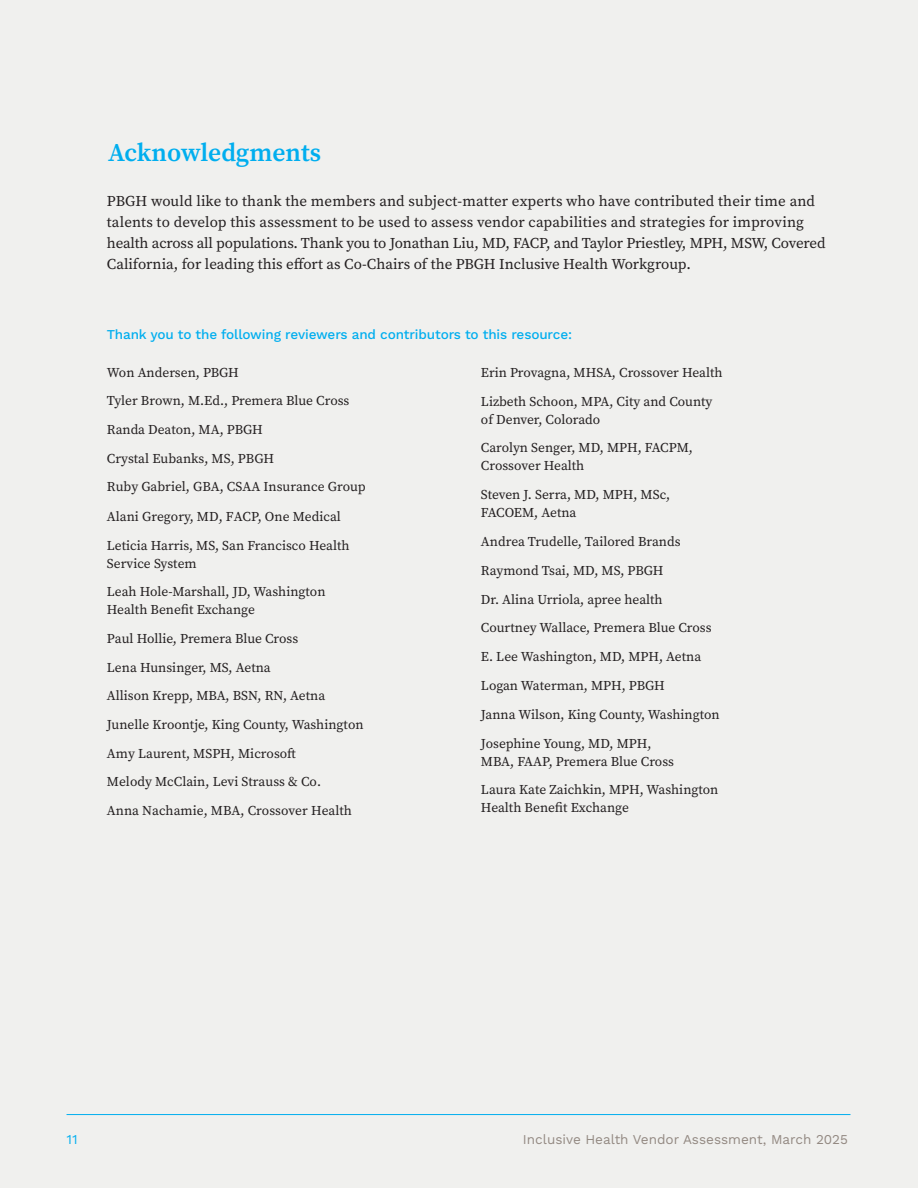
<style>
.page{position:relative;width:918px;height:1188px;background:#f0f0ee}
.page>*{position:absolute;margin:0;border:0;box-sizing:border-box;transform-origin:0 0}
.Heading_1{font:600 25.5px "Source Serif Pro";color:#00aeef}
.Body{font:15px/21px "Source Serif Pro";color:#231f20}
.Body-2{font:13.5px/18px "Source Serif Pro";color:#231f20}
.Heading_2{font:500 13.5px "Work Sans";letter-spacing:-.01em;color:#00aeef}
.t1{font:13.5px "Work Sans";color:#938982}
.t2{font:13.5px "Work Sans";color:#00aeef}
</style>
<div class="page">
<hr style="left:67px;top:1114px;width:784px;height:1px;background:#00aeef">
<p class="Heading_1" style="left:108px;top:136px;width:215px">Acknowledgments</p>
<p class="Body" style="left:107px;top:190px;width:720px">PBGH would like to thank the members and subject-matter experts who have contributed their time and talents to develop this assessment to be used to assess vendor capabilities and strategies for improving health across all populations. Thank you to Jonathan Liu, MD, FACP, and Taylor Priestley, MPH, MSW, Covered California, for leading this effort as Co-Chairs of the PBGH Inclusive Health Workgroup.</p>
<p class="Heading_2" style="left:107px;top:327px;width:467px">Thank you to the following reviewers and contributors to this resource:</p>
<p class="Body-2" style="left:107px;top:359px;width:244px;line-height:27.6px">Won Andersen, PBGH<br>Tyler Brown, M.Ed., Premera Blue Cross</p>
<p class="Body-2" style="left:107px;top:416px;width:260px;line-height:28.2px">Randa Deaton, MA, PBGH<br>Crystal Eubanks, MS, PBGH<br>Ruby Gabriel, GBA, CSAA Insurance Group</p>
<p class="Body-2" style="left:107px;top:502px;width:244px;line-height:28.8px">Alani Gregory, MD, FACP, One Medical<br>Leticia Harris, MS, San Francisco Health</p>
<p class="Body-2" style="left:107px;top:549px;width:220px;line-height:28.8px">Service System<br>Leah Hole-Marshall, JD, Washington</p>
<p class="Body-2" style="left:107px;top:596px;width:258px;line-height:28.5px">Health Benefit Exchange<br>Paul Hollie, Premera Blue Cross<br>Lena Hunsinger, MS, Aetna<br>Allison Krepp, MBA, BSN, RN, Aetna<br>Junelle Kroontje, King County, Washington</p>
<p class="Body-2" style="left:107px;top:740px;width:247px;line-height:28.2px">Amy Laurent, MSPH, Microsoft<br>Melody McClain, Levi Strauss &amp; Co.<br>Anna Nachamie, MBA, Crossover Health</p>
<p class="Body-2" style="left:481px;top:363px;width:243px">Erin Provagna, MHSA, Crossover Health</p>
<p class="Body-2" style="left:481px;top:392px;width:233px">Lizbeth Schoon, MPA, City and County of Denver, Colorado</p>
<p class="Body-2" style="left:481px;top:439px;width:213px">Carolyn Senger, MD, MPH, FACPM,<br>Crossover Health</p>
<p class="Body-2" style="left:481px;top:486px;width:191px">Steven J. Serra, MD, MPH, MSc,<br>FACOEM, Aetna</p>
<p class="Body-2" style="left:481px;top:533px;width:201px">Andrea Trudelle, Tailored Brands</p>
<p class="Body-2" style="left:481px;top:561px;width:184px">Raymond Tsai, MD, MS, PBGH</p>
<p class="Body-2" style="left:481px;top:590px;width:183px">Dr. Alina Urriola, apree health</p>
<p class="Body-2" style="left:481px;top:619px;width:232px">Courtney Wallace, Premera Blue Cross</p>
<p class="Body-2" style="left:481px;top:648px;width:222px">E. Lee Washington, MD, MPH, Aetna</p>
<p class="Body-2" style="left:481px;top:677px;width:185px">Logan Waterman, MPH, PBGH</p>
<p class="Body-2" style="left:481px;top:705px;width:240px">Janna Wilson, King County, Washington</p>
<p class="Body-2" style="left:481px;top:734px;width:195px">Josephine Young, MD, MPH,<br>MBA, FAAP, Premera Blue Cross</p>
<p class="Body-2" style="left:481px;top:781px;width:239px">Laura Kate Zaichkin, MPH, Washington<br>Health Benefit Exchange</p>
<p class="t2" style="left:67px;top:1131px;width:13px">11</p>
<p class="t1" style="left:523px;top:1131px;width:327px">Inclusive Health Vendor Assessment, March 2025</p>
</div>
